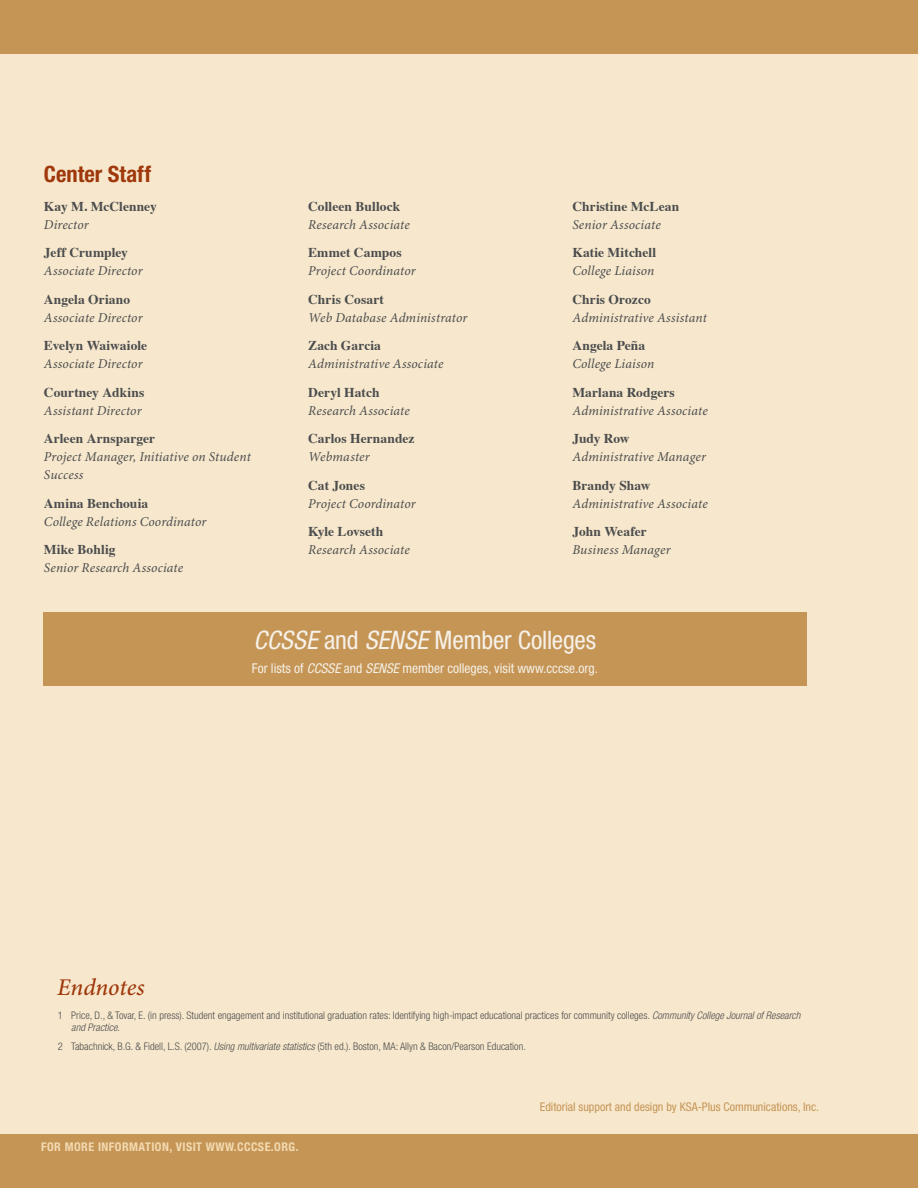
<style>
.page{position:relative;width:918px;height:1188px;background:#f7e8cd}
.page>*{position:absolute;margin:0;border:0;box-sizing:border-box;transform-origin:0 0}
.subhead{font:condensed 25.5px "Helvetica Neue LT Std";letter-spacing:-.01em;color:#f6f1e9}
.C-head{font:italic 500 24px "Minion Pro";letter-spacing:-.005em;color:#9f380b}
.B-head{font:700 condensed 22.5px "Helvetica Neue LT Std";color:#9f380b}
.body_text{font:italic 13.5px/18px "Minion Pro";letter-spacing:.01em;color:#4b4c4d}
.body_text-2{font:700 13.5px/18px "Times";letter-spacing:.005em;color:#4b4c4d}
.Sidebar_body{font:condensed 13.5px "Helvetica Neue LT Std";color:#f5f0e5}
.t1{font:condensed 12px "Helvetica Neue LT Std";color:#c59556}
.t2{font:700 condensed 12px "Helvetica Neue LT Std";letter-spacing:.04em;color:#f3dab1}
.Chart_source{font:300 condensed 10.5px/12px "Helvetica Neue LT Std";color:#4b4c4d}
.s1{font-family:"Minion Pro";font-weight:400;font-style:italic}
.s2{font-family:"Times";font-weight:700;font-style:normal}
.s3{font-style:italic}
</style>
<div class="page">
<div style="left:0;top:1135px;width:918px;height:53px;background:#c59556"></div>
<div style="left:0;top:0;width:918px;height:54px;background:#c59556"></div>
<div style="left:43px;top:613px;width:763px;height:73px;background:#c59556"></div>
<p class="B-head" style="left:44px;top:161px;width:109px">Center Staff</p>
<p class="body_text-2" style="left:44px;top:196px;width:114px">Kay M. McClenney<br><span class="s1">Director</span></p>
<p class="body_text" style="left:44px;top:245px;width:100px"><span class="s2">Jeff Crumpley<br></span>Associate Director</p>
<p class="body_text" style="left:44px;top:291px;width:100px"><span class="s2">Angela Oriano<br></span>Associate Director</p>
<p class="body_text" style="left:44px;top:338px;width:105px"><span class="s2">Evelyn Waiwaiole<br></span>Associate Director</p>
<p class="body_text" style="left:44px;top:384px;width:102px"><span class="s2">Courtney Adkins<br></span>Assistant Director</p>
<p class="body_text" style="left:44px;top:431px;width:208px"><span class="s2">Arleen Arnsparger<br></span>Project Manager, Initiative on Student<br>Success</p>
<p class="body_text" style="left:44px;top:495px;width:164px"><span class="s2">Amina Benchouia<br></span>College Relations Coordinator</p>
<p class="body_text" style="left:44px;top:542px;width:141px"><span class="s2">Mike Bohlig<br></span>Senior Research Associate</p>
<p class="body_text" style="left:308px;top:198px;width:103px"><span class="s2">Colleen Bullock<br></span>Research Associate</p>
<p class="body_text" style="left:308px;top:245px;width:109px"><span class="s2">Emmet Campos<br></span>Project Coordinator</p>
<p class="body_text" style="left:308px;top:291px;width:161px"><span class="s2">Chris Cosart<br></span>Web Database Administrator</p>
<p class="body_text" style="left:308px;top:338px;width:137px"><span class="s2">Zach Garcia<br></span>Administrative Associate</p>
<p class="body_text" style="left:308px;top:384px;width:103px"><span class="s2">Deryl Hatch<br></span>Research Associate</p>
<p class="body_text-2" style="left:308px;top:428px;width:108px">Carlos Hernandez<br><span class="s1">Webmaster</span></p>
<p class="body_text" style="left:308px;top:477px;width:109px"><span class="s2">Cat Jones<br></span>Project Coordinator</p>
<p class="body_text" style="left:308px;top:524px;width:103px"><span class="s2">Kyle Lovseth<br></span>Research Associate</p>
<p class="body_text-2" style="left:572px;top:196px;width:108px">Christine McLean<br><span class="s1">Senior Associate</span></p>
<p class="body_text" style="left:572px;top:245px;width:85px"><span class="s2">Katie Mitchell<br></span>College Liaison</p>
<p class="body_text" style="left:572px;top:291px;width:136px"><span class="s2">Chris Orozco<br></span>Administrative Assistant</p>
<p class="body_text" style="left:572px;top:338px;width:83px"><span class="s2">Angela Peña<br></span>College Liaison</p>
<p class="body_text" style="left:572px;top:384px;width:137px"><span class="s2">Marlana Rodgers<br></span>Administrative Associate</p>
<p class="body_text" style="left:572px;top:431px;width:135px"><span class="s2">Judy Row<br></span>Administrative Manager</p>
<p class="body_text" style="left:572px;top:477px;width:137px"><span class="s2">Brandy Shaw<br></span>Administrative Associate</p>
<p class="body_text" style="left:572px;top:524px;width:100px"><span class="s2">John Weafer<br></span>Business Manager</p>
<p class="subhead" style="left:253px;top:625px;width:344px"><span class="s3">CCSSE</span> and <span class="s3">SENSE</span> Member Colleges</p>
<p class="Sidebar_body" style="left:252px;top:660px;width:347px">For lists of <span class="s3">CCSSE</span> and <span class="s3">SENSE</span> member colleges, visit www.cccse.org.</p>
<p class="C-head" style="left:57px;top:971px;width:89px">Endnotes</p>
<p class="Chart_source" style="left:71px;top:1009px;width:731px;text-indent:-14px">1 Price, D., &amp; Tovar, E. (in press). Student engagement and institutional graduation rates: Identifying high-impact educational practices for community colleges. <span class="s3">Community College Journal of Research and Practice</span>.</p>
<p class="Chart_source" style="left:58px;top:1040px;width:470px">2 Tabachnick, B.G. &amp; Fidell, L.S. (2007). <span class="s3">Using multivariate statistics</span> (5th ed.). Boston, MA: Allyn &amp; Bacon/Pearson Education.</p>
<p class="t2" style="left:41px;top:1140px;width:259px">FOR MORE INFORMATION, VISIT WWW.CCCSE.ORG.</p>
<p class="t1" style="left:540px;top:1100px;width:281px">Editorial support and design by KSA-Plus Communications, Inc.</p>
</div>
